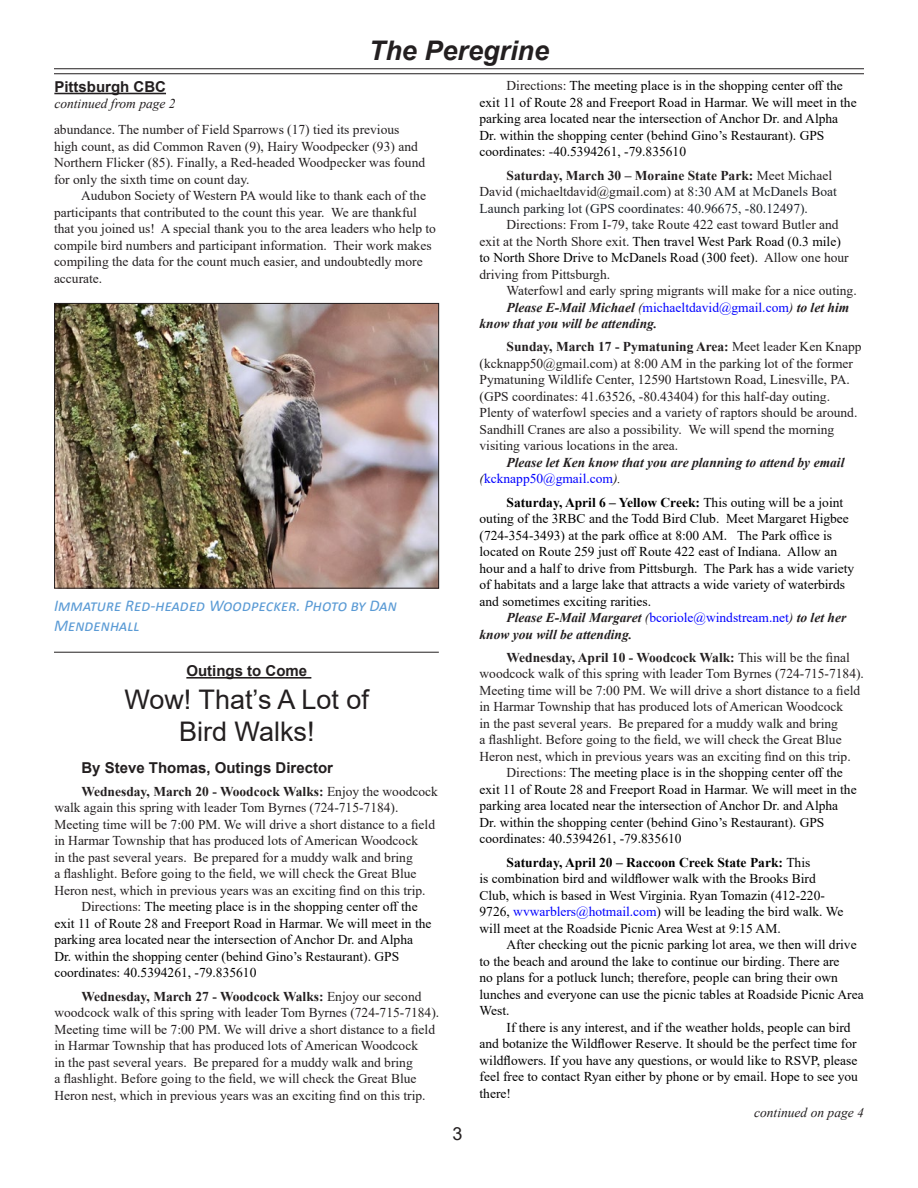
<style>
.page{position:relative;width:918px;height:1188px;background:#fff}
.page>*{position:absolute;margin:0;border:0;box-sizing:border-box;transform-origin:0 0}
.PERE_Headline{font:27px "Arial";color:#231f20}
.t1{font:italic 700 27px "Arial";color:#231f20}
.t2{font:18px "Arial";color:#231f20}
.CAPTION_NEW{font:italic 16.5px/19.8px "Calibri";color:#5b9bd5}
.Story_Credit{font:700 15px "Arial";color:#231f20}
.Standing_Heads{font:700 15px "Arial";color:#231f20}
.PERE_Body_text{font:13.5px/16.5px "Times New Roman";color:#231f20}
.PERE_Body_text-2{font:13.5px/16.5px "Times New Roman";color:#000}
.PERE_Body_text-3{font:italic 700 13.5px/16.5px "Times New Roman";color:#231f20}
.PERE_Body_text-4{font:13.5px/16.5px "Times New Roman";color:#1d2228}
.Continue{font:italic 13.5px "Times New Roman";color:#231f20}
.s1{font-weight:700}
.s2{color:#231f20}
.s3{font-weight:700;color:#231f20}
.s4{color:#000}
.s5{font-weight:400}
.s6{font-weight:400;font-style:normal;color:#00f}
.s7{color:#00f}
</style>
<div class="page">
<hr style="left:54px;top:68px;width:810px;height:1px;background:#231f20">
<hr style="left:54px;top:73px;width:810px;height:1px;background:#231f20">
<img style="left:56px;top:305px;width:381px;height:281px">
<div style="left:54px;top:303px;width:385px;height:285px;border:1px solid #231f20"></div>
<hr style="left:54px;top:652px;width:385px;height:1px;background:#231f20">
<hr style="left:54px;top:93px;width:112px;height:1px;background:#231f20">
<hr style="left:186px;top:677px;width:125px;height:2px;background:#231f20">
<h1 class="t1" style="left:369px;top:32px;width:182px">The Peregrine</h1>
<p class="Standing_Heads" style="left:54px;top:76px;width:113px">Pittsburgh CBC</p>
<p class="Continue" style="left:54px;top:94px;width:123px">continued from page 2</p>
<p class="PERE_Body_text" style="left:54px;top:121px;width:373px">abundance. The number of Field Sparrows (17) tied its previous high count, as did Common Raven (9), Hairy Woodpecker (93) and Northern Flicker (85). Finally, a Red-headed Woodpecker was found for only the sixth time on count day.</p>
<p class="PERE_Body_text" style="left:54px;top:187px;width:384px;text-indent:27px">Audubon Society of Western PA would like to thank each of the participants that contributed to the count this year. We are thankful that you joined us! A special thank you to the area leaders who help to compile bird numbers and participant information. Their work makes compiling the data for the count much easier, and undoubtedly more accurate.</p>
<p class="CAPTION_NEW" style="left:54px;top:595px;width:344px">Immature Red-headed Woodpecker. Photo by Dan<br>Mendenhall</p>
<p class="Standing_Heads" style="left:186px;top:660px;width:122px">Outings to Come</p>
<p class="PERE_Headline" style="left:124px;top:681px;width:246px">Wow! That’s A Lot of</p>
<p class="PERE_Headline" style="left:179px;top:713px;width:137px">Bird Walks!</p>
<p class="Story_Credit" style="left:81px;top:757px;width:253px">By Steve Thomas, Outings Director</p>
<p class="PERE_Body_text" style="left:54px;top:783px;width:385px;text-indent:27px"><span class="s1">Wednesday, March 20 - Woodcock Walks:</span> Enjoy the woodcock walk again this spring with leader Tom Byrnes (724-715-7184).<br>Meeting time will be 7:00 PM. We will drive a short distance to a field in Harmar Township that has produced lots of American Woodcock<br>in the past several years. Be prepared for a muddy walk and bring<br>a flashlight. Before going to the field, we will check the Great Blue Heron nest, which in previous years was an exciting find on this trip.</p>
<p class="PERE_Body_text-2" style="left:54px;top:898px;width:379px;text-indent:27px"><span class="s2">Directions:</span> The meeting place is in the shopping center off the exit 11 of Route 28 and Freeport Road in Harmar. We will meet in the parking area located near the intersection of Anchor Dr. and Alpha Dr. within the shopping center (behind Gino’s Restaurant). GPS coordinates: 40.5394261, -79.835610</p>
<p class="PERE_Body_text" style="left:54px;top:987px;width:386px;text-indent:27px"><span class="s1">Wednesday, March 27 - Woodcock Walks:</span> Enjoy our second woodcock walk of this spring with leader Tom Byrnes (724-715-7184).<br>Meeting time will be 7:00 PM. We will drive a short distance to a field in Harmar Township that has produced lots of American Woodcock<br>in the past several years. Be prepared for a muddy walk and bring<br>a flashlight. Before going to the field, we will check the Great Blue Heron nest, which in previous years was an exciting find on this trip.</p>
<h2 class="t2" style="left:452px;top:1122px;width:12px">3</h2>
<p class="PERE_Body_text-2" style="left:480px;top:77px;width:379px;text-indent:27px"><span class="s2">Directions:</span> The meeting place is in the shopping center off the exit 11 of Route 28 and Freeport Road in Harmar. We will meet in the parking area located near the intersection of Anchor Dr. and Alpha Dr. within the shopping center (behind Gino’s Restaurant). GPS coordinates: <span class="s2">-</span>40.5394261, -79.835610</p>
<p class="PERE_Body_text-4" style="left:480px;top:166px;width:359px;text-indent:27px"><span class="s3">Saturday, March 30 – Moraine State Park:</span> <span class="s2">Meet Michael<br>David (michaeltdavid@gmail.com) at</span> 8:30 AM at McDanels Boat<br>Launch parking lot (GPS coordinates: 40.96675, -80.12497).</p>
<p class="PERE_Body_text" style="left:480px;top:216px;width:371px;text-indent:27px">Directions: From I-79, take Route 422 east toward Butler and exit at the North Shore exit. <span class="s4">Then travel West Park Road (0.3 mile) to North Shore Drive to McDanels Road (300 feet).</span> Allow one hour driving from Pittsburgh.</p>
<p class="PERE_Body_text" style="left:507px;top:282px;width:352px">Waterfowl and early spring migrants will make for a nice outing.</p>
<p class="PERE_Body_text-3" style="left:480px;top:298px;width:371px;text-indent:27px">Please E-Mail Michael <span class="s5">(</span><span class="s6">michaeltdavid@gmail.com</span><span class="s5">)</span> to let him know that you will be attending.</p>
<p class="PERE_Body_text" style="left:480px;top:338px;width:383px;text-indent:27px"><span class="s1">Sunday, March 17 - Pymatuning Area:</span> Meet leader Ken Knapp (kcknapp50@gmail.com) at 8:00 AM in the parking lot of the former Pymatuning Wildlife Center, 12590 Hartstown Road, Linesville, PA. (GPS coordinates: 41.63526, -80.43404) for this half-day outing.<br>Plenty of waterfowl species and a variety of raptors should be around.<br>Sandhill Cranes are also a possibility. We will spend the morning visiting various locations in the area.</p>
<p class="PERE_Body_text-3" style="left:480px;top:454px;width:366px;text-indent:27px">Please let Ken know that you are planning to attend by email <span class="s5">(</span><span class="s6">kcknapp50@gmail.com</span><span class="s5">).</span></p>
<p class="PERE_Body_text-2" style="left:480px;top:493px;width:376px;text-indent:27px"><span class="s1">Saturday, April 6 – Yellow Creek:</span> This outing will be a joint outing of the 3RBC and the Todd Bird Club. Meet Margaret Higbee (724-354-3493) at the park office at 8:00 AM. The Park office is located on Route 259 just off Route 422 east of Indiana. Allow an hour and a half to drive from Pittsburgh. The Park has a wide variety of habitats and a large lake that attracts a wide variety of waterbirds and sometimes exciting rarities.</p>
<p class="PERE_Body_text-3" style="left:480px;top:609px;width:368px;text-indent:27px">Please E-Mail Margaret <span class="s5">(</span><span class="s6">bcoriole@windstream.net</span><span class="s5">)</span> to let her know you will be attending.</p>
<p class="PERE_Body_text" style="left:480px;top:649px;width:386px;text-indent:27px"><span class="s1">Wednesday, April 10 - Woodcock Walk:</span> This will be the final woodcock walk of this spring with leader Tom Byrnes (724-715-7184).<br>Meeting time will be 7:00 PM. We will drive a short distance to a field in Harmar Township that has produced lots of American Woodcock<br>in the past several years. Be prepared for a muddy walk and bring<br>a flashlight. Before going to the field, we will check the Great Blue Heron nest, which in previous years was an exciting find on this trip.</p>
<p class="PERE_Body_text-2" style="left:480px;top:764px;width:379px;text-indent:27px"><span class="s2">Directions:</span> The meeting place is in the shopping center off the exit 11 of Route 28 and Freeport Road in Harmar. We will meet in the parking area located near the intersection of Anchor Dr. and Alpha Dr. within the shopping center (behind Gino’s Restaurant). GPS coordinates: 40.5394261, -79.835610</p>
<p class="PERE_Body_text-2" style="left:480px;top:853px;width:365px;text-indent:27px"><span class="s1">Saturday, April 20 – Raccoon Creek State Park:</span> This<br>is combination bird and wildflower walk with the Brooks Bird Club, which is based in West Virginia. Ryan Tomazin (412-220- 9726, <span class="s7">wvwarblers@hotmail.com</span>) will be leading the bird walk. We will meet at the Roadside Picnic Area West at 9:15 AM.</p>
<p class="PERE_Body_text-2" style="left:480px;top:936px;width:386px;text-indent:27px">After checking out the picnic parking lot area, we then will drive to the beach and around the lake to continue our birding. There are<br>no plans for a potluck lunch; therefore, people can bring their own lunches and everyone can use the picnic tables at Roadside Picnic Area West.</p>
<p class="PERE_Body_text-2" style="left:480px;top:1018px;width:380px;text-indent:27px">If there is any interest, and if the weather holds, people can bird and botanize the Wildflower Reserve. It should be the perfect time for wildflowers. If you have any questions, or would like to RSVP, please feel free to contact Ryan either by phone or by email. Hope to see you there!</p>
<p class="Continue" style="left:754px;top:1103px;width:111px">continued on page 4</p>
</div>
